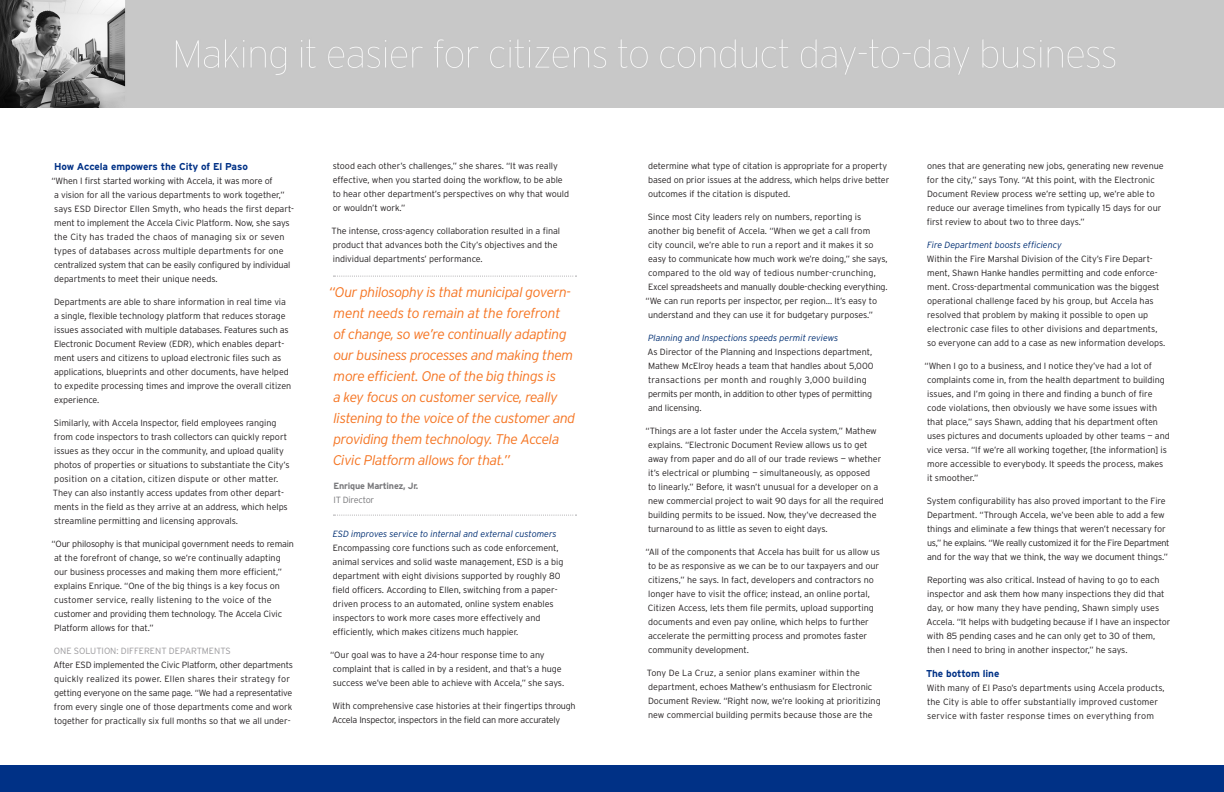
<style>
.page{position:relative;width:1224px;height:792px;background:#fff}
.page>*{position:absolute;margin:0;border:0;box-sizing:border-box;transform-origin:0 0}
.t1{font:italic 300 14px/21px "Interstate";letter-spacing:-.03em;color:#f57523}
.Body_text{font:700 10px "Interstate";letter-spacing:-.005em;color:#003186}
.Body_text-2{font:300 9px/14px "Interstate";letter-spacing:-.005em;color:#231f20}
.Body_text-3{font:300 9px/14px "Interstate";letter-spacing:-.025em;color:#231f20}
.Body_text-4{font:300 9px "Interstate";letter-spacing:.015em;color:#231f20}
.Quote_source{font:700 9px/14px "Interstate";letter-spacing:-.025em;color:#77777a}
.s1{color:#99989b}
.s2{font-weight:300}
.s3{font-style:italic;color:#002f73}
</style>
<div class="page">
<div style="left:0;top:765px;width:1224px;height:27px;background:#003186"></div>
<svg style="left:334px;top:276px;width:243px;height:1px"></svg>
<svg style="left:334px;top:515px;width:243px;height:1px"></svg>
<img style="left:0;top:0;width:1224px;height:108px">
<p class="Body_text" style="left:54px;top:160px;width:195px">How Accela empowers the City of El Paso</p>
<p class="Body_text-2" style="left:52px;top:174px;width:244px">“When I first started working with Accela, it was more of<br>a vision for all the various departments to work together,” says ESD Director Ellen Smyth, who heads the first depart&shy;ment to implement the Accela Civic Platform. Now, she says the City has traded the chaos of managing six or seven types of databases across multiple departments for one centralized system that can be easily configured by individual departments to meet their unique needs.</p>
<p class="Body_text-2" style="left:54px;top:295px;width:239px">Departments are able to share information in real time via a single, flexible technology platform that reduces storage issues associated with multiple databases. Features such as Electronic Document Review (EDR), which enables depart&shy;ment users and citizens to upload electronic files such as applications, blueprints and other documents, have helped to expedite processing times and improve the overall citizen experience.</p>
<p class="Body_text-2" style="left:53px;top:416px;width:238px">Similarly, with Accela Inspector, field employees ranging from code inspectors to trash collectors can quickly report issues as they occur in the community, and upload quality photos of properties or situations to substantiate the City’s position on a citation, citizen dispute or other matter.<br>They can also instantly access updates from other depart&shy;ments in the field as they arrive at an address, which helps streamline permitting and licensing approvals.</p>
<p class="Body_text-2" style="left:52px;top:537px;width:244px">“Our philosophy is that municipal government needs to remain at the forefront of change, so we’re continually adapting our business processes and making them more efficient,” explains Enrique. “One of the big things is a key focus on customer service, really listening to the voice of the customer and providing them technology. The Accela Civic Platform allows for that.”</p>
<p class="Body_text-2" style="left:53px;top:644px;width:241px"><span class="s1">ONE SOLUTION: DIFFERENT DEPARTMENTS<br></span>After ESD implemented the Civic Platform, other departments quickly realized its power. Ellen shares their strategy for getting everyone on the same page. “We had a representative from every single one of those departments come and work together for practically six full months so that we all under-</p>
<p class="Body_text-2" style="left:333px;top:159px;width:238px">stood each other’s challenges,” she shares. “It was really effective, when you started doing the workflow, to be able to hear other department’s perspectives on why that would or wouldn’t work.”</p>
<p class="Body_text-2" style="left:332px;top:224px;width:230px">The intense, cross-agency collaboration resulted in a final product that advances both the City’s objectives and the individual departments’ performance.</p>
<p class="t1" style="left:329px;top:281px;width:248px">“Our philosophy is that municipal govern&shy;ment needs to remain at the forefront<br>of change, so we’re continually adapting our business processes and making them more efficient. One of the big things is<br>a key focus on customer service, really listening to the voice of the customer and providing them technology. The Accela Civic Platform allows for that.”</p>
<p class="Quote_source" style="left:334px;top:478px;width:86px">Enrique Martinez, Jr.<br><span class="s2">IT Director</span></p>
<p class="Body_text-2" style="left:332px;top:527px;width:232px"><span class="s3">ESD improves service to internal and external customers </span>Encompassing core functions such as code enforcement, animal services and solid waste management, ESD is a big department with eight divisions supported by roughly 80 field officers. According to Ellen, switching from a paper&shy;driven process to an automated, online system enables inspectors to work more cases more effectively and efficiently, which makes citizens much happier.</p>
<p class="Body_text-2" style="left:330px;top:648px;width:236px">“Our goal was to have a 24-hour response time to any complaint that is called in by a resident, and that’s a huge success we’ve been able to achieve with Accela,” she says.</p>
<p class="Body_text-3" style="left:332px;top:699px;width:245px">With comprehensive case histories at their fingertips through<br>Accela Inspector, inspectors in the field can more accurately</p>
<p class="Body_text-2" style="left:648px;top:159px;width:243px">determine what type of citation is appropriate for a property based on prior issues at the address, which helps drive better outcomes if the citation is disputed.</p>
<p class="Body_text-2" style="left:648px;top:210px;width:215px">Since most City leaders rely on numbers, reporting is</p>
<p class="Body_text-2" style="left:648px;top:224px;width:224px">another big benefit of Accela. “When we get a call from</p>
<p class="Body_text-2" style="left:648px;top:238px;width:227px">city council, we’re able to run a report and it makes it so</p>
<p class="Body_text-2" style="left:648px;top:252px;width:241px">easy to communicate how much work we’re doing,” she says,</p>
<p class="Body_text-4" style="left:648px;top:268px;width:229px">compared to the old way of tedious number-crunching,</p>
<p class="Body_text-2" style="left:648px;top:280px;width:241px">Excel spreadsheets and manually double-checking everything.</p>
<p class="Body_text-2" style="left:646px;top:294px;width:233px">“We can run reports per inspector, per region… It’s easy to</p>
<p class="Body_text-2" style="left:648px;top:308px;width:227px">understand and they can use it for budgetary purposes.”</p>
<p class="Body_text-2" style="left:647px;top:331px;width:228px"><span class="s3">Planning and Inspections speeds permit reviews<br></span>As Director of the Planning and Inspections department, Mathew McElroy heads a team that handles about 5,000 transactions per month and roughly 3,000 building permits per month, in addition to other types of permitting and licensing.</p>
<p class="Body_text-2" style="left:646px;top:424px;width:240px">“Things are a lot faster under the Accela system,” Mathew explains. “Electronic Document Review allows us to get away from paper and do all of our trade reviews — whether it’s electrical or plumbing — simultaneously, as opposed<br>to linearly.” Before, it wasn’t unusual for a developer on a new commercial project to wait 90 days for all the required building permits to be issued. Now, they’ve decreased the turnaround to as little as seven to eight days.</p>
<p class="Body_text-2" style="left:646px;top:545px;width:236px">“All of the components that Accela has built for us allow us to be as responsive as we can be to our taxpayers and our citizens,” he says. In fact, developers and contractors no longer have to visit the office; instead, an online portal, Citizen Access, lets them file permits, upload supporting documents and even pay online, which helps to further accelerate the permitting process and promotes faster community development.</p>
<p class="Body_text-2" style="left:647px;top:666px;width:235px">Tony De La Cruz, a senior plans examiner within the department, echoes Mathew’s enthusiasm for Electronic Document Review. “Right now, we’re looking at prioritizing new commercial building permits because those are the</p>
<p class="Body_text-2" style="left:927px;top:159px;width:238px">ones that are generating new jobs, generating new revenue for the city,” says Tony. “At this point, with the Electronic Document Review process we’re setting up, we’re able to reduce our average timelines from typically 15 days for our first review to about two to three days.”</p>
<p class="Body_text-2" style="left:927px;top:238px;width:240px"><span class="s3">Fire Department boosts efficiency<br></span>Within the Fire Marshal Division of the City’s Fire Depart&shy;ment, Shawn Hanke handles permitting and code enforce&shy;ment. Cross-departmental communication was the biggest operational challenge faced by his group, but Accela has resolved that problem by making it possible to open up electronic case files to other divisions and departments, so everyone can add to a case as new information develops.</p>
<p class="Body_text-2" style="left:925px;top:359px;width:247px">“When I go to a business, and I notice they’ve had a lot of complaints come in, from the health department to building issues, and I’m going in there and finding a bunch of fire code violations, then obviously we have some issues with that place,” says Shawn, adding that his department often uses pictures and documents uploaded by other teams — and vice versa. “If we’re all working together, [the information] is more accessible to everybody. It speeds the process, makes<br>it smoother.”</p>
<p class="Body_text-2" style="left:927px;top:494px;width:244px">System configurability has also proved important to the Fire Department. “Through Accela, we’ve been able to add a few things and eliminate a few things that weren’t necessary for us,” he explains. “We really customized it for the Fire Department and for the way that we think, the way we document things.”</p>
<p class="Body_text-2" style="left:926px;top:573px;width:245px">Reporting was also critical. Instead of having to go to each inspector and ask them how many inspections they did that day, or how many they have pending, Shawn simply uses Accela. “It helps with budgeting because if I have an inspector with 85 pending cases and he can only get to 30 of them, then I need to bring in another inspector,” he says.</p>
<p class="Body_text" style="left:926px;top:668px;width:75px">The bottom line</p>
<p class="Body_text-2" style="left:927px;top:681px;width:239px">With many of El Paso’s departments using Accela products, the City is able to offer substantially improved customer service with faster response times on everything from</p>
</div>
